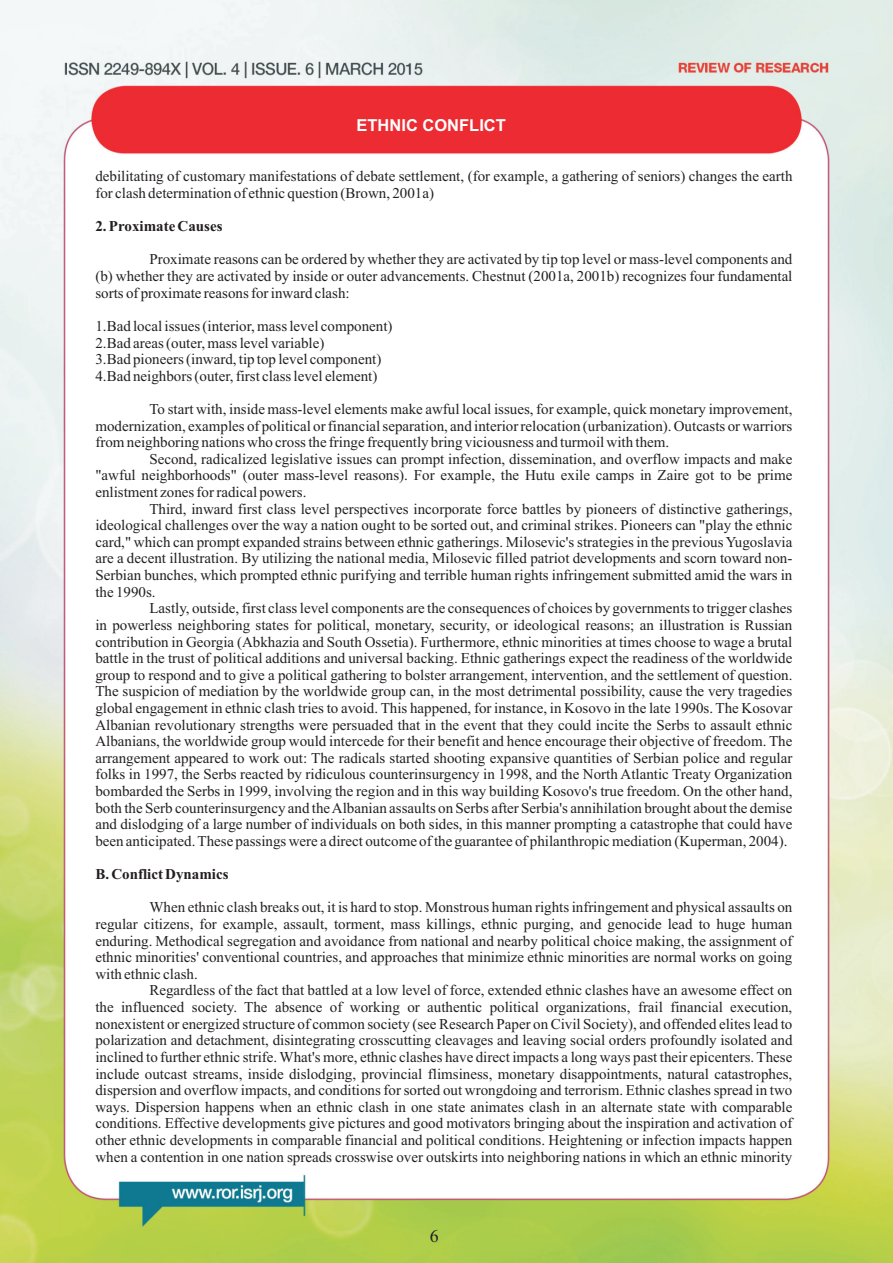
<style>
.page{position:relative;width:893px;height:1263px;background:#fff}
.page>*{position:absolute;margin:0;border:0;box-sizing:border-box;transform-origin:0 0}
.t1{font:18px "Times New Roman";color:#231f20}
.t2{font:700 16.5px "Arial";color:#fff}
.t3{font:15px/16.6px "Times New Roman";color:#231f20;text-align:justify}
.t4{font:700 15px "Times New Roman";color:#231f20}
</style>
<div class="page">
<img style="left:0;top:0;width:893px;height:1263px">
<p class="t2" style="left:357px;top:119px;width:151px">ETHNIC CONFLICT</p>
<p class="t3" style="left:95px;top:169px;width:698px">debilitating of customary manifestations of debate settlement, (for example, a gathering of seniors) changes the earth for clash determination of ethnic question (Brown, 2001a)</p>
<p class="t4" style="left:95px;top:221px;width:129px">2. Proximate Causes</p>
<p class="t3" style="left:95px;top:252px;width:698px;text-indent:54px">Proximate reasons can be ordered by whether they are activated by tip top level or mass-level components and (b) whether they are activated by inside or outer advancements. Chestnut (2001a, 2001b) recognizes four fundamental sorts of proximate reasons for inward clash:</p>
<p class="t3" style="left:95px;top:319px;width:299px;text-align:left">1.Bad local issues (interior, mass level component)<br>2.Bad areas (outer, mass level variable)<br>3.Bad pioneers (inward, tip top level component)<br>4.Bad neighbors (outer, first class level element)</p>
<p class="t3" style="left:95px;top:402px;width:698px;text-indent:54px">To start with, inside mass-level elements make awful local issues, for example, quick monetary improvement, modernization, examples of political or financial separation, and interior relocation (urbanization). Outcasts or warriors from neighboring nations who cross the fringe frequently bring viciousness and turmoil with them.</p>
<p class="t3" style="left:95px;top:452px;width:698px;text-indent:54px">Second, radicalized legislative issues can prompt infection, dissemination, and overflow impacts and make "awful neighborhoods" (outer mass-level reasons). For example, the Hutu exile camps in Zaire got to be prime enlistment zones for radical powers.</p>
<p class="t3" style="left:95px;top:502px;width:698px;text-indent:54px">Third, inward first class level perspectives incorporate force battles by pioneers of distinctive gatherings, ideological challenges over the way a nation ought to be sorted out, and criminal strikes. Pioneers can "play the ethnic card," which can prompt expanded strains between ethnic gatherings. Milosevic's strategies in the previous Yugoslavia are a decent illustration. By utilizing the national media, Milosevic filled patriot developments and scorn toward non-Serbian bunches, which prompted ethnic purifying and terrible human rights infringement submitted amid the wars in the 1990s.</p>
<p class="t3" style="left:95px;top:601px;width:698px;text-indent:54px">Lastly, outside, first class level components are the consequences of choices by governments to trigger clashes in powerless neighboring states for political, monetary, security, or ideological reasons; an illustration is Russian contribution in Georgia (Abkhazia and South Ossetia). Furthermore, ethnic minorities at times choose to wage a brutal battle in the trust of political additions and universal backing. Ethnic gatherings expect the readiness of the worldwide group to respond and to give a political gathering to bolster arrangement, intervention, and the settlement of question.<br>The suspicion of mediation by the worldwide group can, in the most detrimental possibility, cause the very tragedies global engagement in ethnic clash tries to avoid. This happened, for instance, in Kosovo in the late 1990s. The Kosovar Albanian revolutionary strengths were persuaded that in the event that they could incite the Serbs to assault ethnic Albanians, the worldwide group would intercede for their benefit and hence encourage their objective of freedom. The arrangement appeared to work out: The radicals started shooting expansive quantities of Serbian police and regular folks in 1997, the Serbs reacted by ridiculous counterinsurgency in 1998, and the North Atlantic Treaty Organization bombarded the Serbs in 1999, involving the region and in this way building Kosovo's true freedom. On the other hand, both the Serb counterinsurgency and the Albanian assaults on Serbs after Serbia's annihilation brought about the demise and dislodging of a large number of individuals on both sides, in this manner prompting a catastrophe that could have been anticipated. These passings were a direct outcome of the guarantee of philanthropic mediation (Kuperman, 2004).</p>
<p class="t4" style="left:95px;top:869px;width:135px">B. Conflict Dynamics</p>
<p class="t3" style="left:95px;top:900px;width:698px;text-indent:54px">When ethnic clash breaks out, it is hard to stop. Monstrous human rights infringement and physical assaults on regular citizens, for example, assault, torment, mass killings, ethnic purging, and genocide lead to huge human enduring. Methodical segregation and avoidance from national and nearby political choice making, the assignment of ethnic minorities' conventional countries, and approaches that minimize ethnic minorities are normal works on going with ethnic clash.</p>
<p class="t3" style="left:95px;top:983px;width:699px;text-indent:54px">Regardless of the fact that battled at a low level of force, extended ethnic clashes have an awesome effect on the influenced society. The absence of working or authentic political organizations, frail financial execution, nonexistent or energized structure of common society (see Research Paper on Civil Society), and offended elites lead to polarization and detachment, disintegrating crosscutting cleavages and leaving social orders profoundly isolated and inclined to further ethnic strife. What's more, ethnic clashes have direct impacts a long ways past their epicenters. These include outcast streams, inside dislodging, provincial flimsiness, monetary disappointments, natural catastrophes, dispersion and overflow impacts, and conditions for sorted out wrongdoing and terrorism. Ethnic clashes spread in two ways. Dispersion happens when an ethnic clash in one state animates clash in an alternate state with comparable conditions. Effective developments give pictures and good motivators bringing about the inspiration and activation of other ethnic developments in comparable financial and political conditions. Heightening or infection impacts happen when a contention in one nation spreads crosswise over outskirts into neighboring nations in which an ethnic minority</p>
<p class="t1" style="left:430px;top:1229px;width:10px">6</p>
</div>
